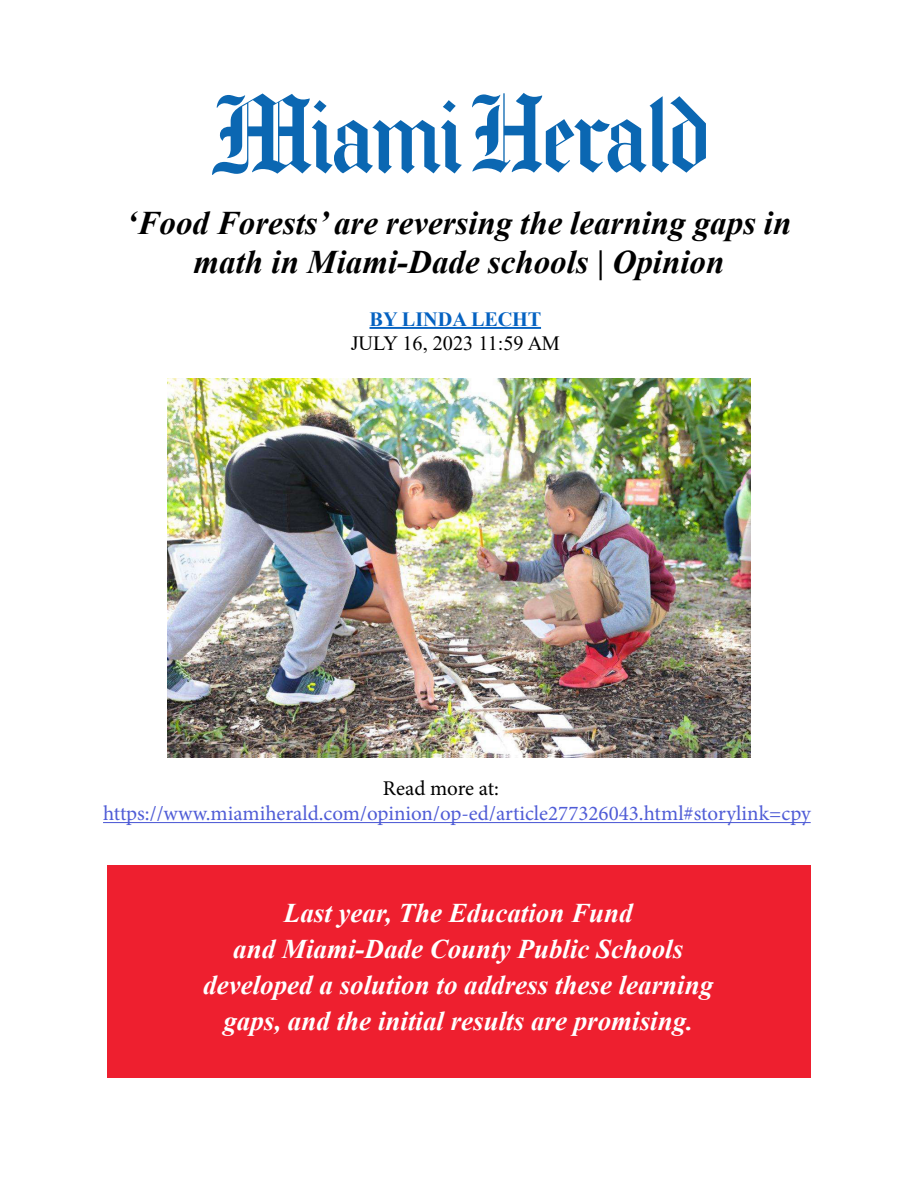
<style>
.page{position:relative;width:918px;height:1188px;background:#fff}
.page>*{position:absolute;margin:0;border:0;box-sizing:border-box;transform-origin:0 0}
.t1{font:italic 700 33px "Times New Roman";color:#000}
.t2{font:italic 700 27px/36px "Times New Roman";color:#fff;text-align:center}
.t3{font:21px "Minion Pro";color:#4f5cd6}
.t4{font:21px "Minion Pro";letter-spacing:-.005em;color:#000}
.t5{font:20.25px "Times New Roman";color:#000}
.t6{font:700 20.25px "Times New Roman";color:#0562c1}
</style>
<div class="page">
<svg style="left:212px;top:93px;width:494px;height:82px"></svg>
<hr style="left:370px;top:327px;width:171px;height:2px;background:#0562c1">
<img style="left:167px;top:378px;width:584px;height:380px">
<hr style="left:103px;top:822px;width:708px;height:1px;background:#4f5cd6">
<div style="left:107px;top:866px;width:704px;height:212px;background:#ee1f2f"></div>
<p class="t1" style="left:127px;top:200px;width:666px">‘Food Forests’ are reversing the learning gaps in</p>
<p class="t1" style="left:194px;top:239px;width:532px">math in Miami-Dade schools | Opinion</p>
<p class="t6" style="left:370px;top:304px;width:173px">BY LINDA LECHT</p>
<p class="t5" style="left:351px;top:329px;width:211px">JULY 16, 2023 11:59 AM</p>
<p class="t4" style="left:383px;top:774px;width:118px">Read more at:</p>
<p class="t3" style="left:103px;top:800px;width:709px">https://www.miamiherald.com/opinion/op-ed/article277326043.html#storylink=cpy</p>
<p class="t2" style="left:203px;top:894px;width:512px">Last year, The Education Fund<br>and Miami-Dade County Public Schools developed a solution to address these learning gaps, and the initial results are promising.</p>
</div>
